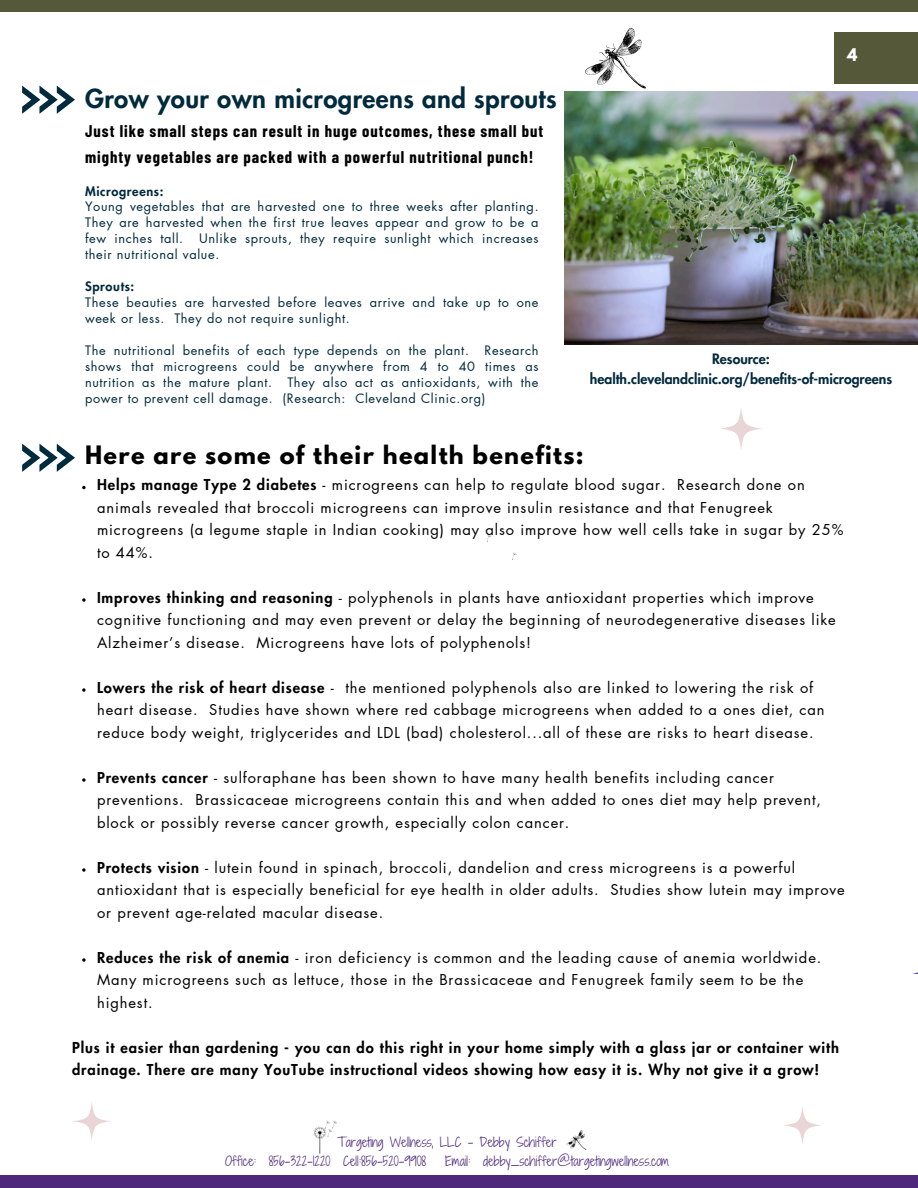
<style>
.page{position:relative;width:918px;height:1188px;background:#fff}
.page>*{position:absolute;margin:0;border:0;box-sizing:border-box;transform-origin:0 0}
.t1{font:800 25.65px "Futura LT Pro";letter-spacing:.015em;color:#022a3d}
.t2{font:700 22.5px "League Spartan";letter-spacing:.06em;color:#000}
.t3{font:700 16.5px/25.8px "Barlow Condensed";letter-spacing:.06em;color:#000}
.t4{font:700 15.45px "League Spartan";color:#fff}
.t5{font:14.7px/22.5px "Futura LT Pro";letter-spacing:.06em;color:#000}
.t6{font:800 14.7px/22.5px "Futura LT Pro";letter-spacing:.06em;color:#000}
.t7{font:800 13.95px/20.2px "Futura LT Pro";color:#022a3d;text-align:center}
.t8{font:12.75px/15.9px "Futura LT Pro";letter-spacing:.05em;color:#022a3d;text-align:justify}
.t9{font:800 12.75px "Futura LT Pro";letter-spacing:.05em;color:#022a3d}
.t10{font:12.6px/18.9px "Shadows Into Light Two";color:#4d287b}
.s1{font-weight:800}
</style>
<div class="page">
<div style="left:0;top:0;width:918px;height:12px;background:#555839"></div>
<div style="left:0;top:1175px;width:918px;height:13px;background:#4d287b"></div>
<div style="left:834px;top:32px;width:84px;height:52px;background:#555839"></div>
<svg style="left:720px;top:408px;width:42px;height:41px"></svg>
<svg style="left:314px;top:1120px;width:23px;height:34px"></svg>
<svg style="left:566px;top:1130px;width:20px;height:20px"></svg>
<svg style="left:82px;top:486px;width:4px;height:3px"></svg>
<svg style="left:82px;top:598px;width:4px;height:4px"></svg>
<svg style="left:82px;top:688px;width:4px;height:4px"></svg>
<svg style="left:82px;top:778px;width:4px;height:4px"></svg>
<svg style="left:82px;top:868px;width:4px;height:4px"></svg>
<svg style="left:82px;top:958px;width:4px;height:4px"></svg>
<svg style="left:784px;top:1107px;width:37px;height:37px"></svg>
<svg style="left:487px;top:534px;width:4px;height:8px"></svg>
<svg style="left:585px;top:28px;width:61px;height:61px"></svg>
<svg style="left:512px;top:552px;width:5px;height:8px"></svg>
<svg style="left:73px;top:1102px;width:38px;height:38px"></svg>
<img style="left:564px;top:92px;width:354px;height:253px">
<svg style="left:22px;top:86px;width:53px;height:28px"></svg>
<svg style="left:22px;top:444px;width:53px;height:28px"></svg>
<p class="t1" style="left:85px;top:86px;width:473px">Grow your own microgreens and sprouts</p>
<h6 class="t3" style="left:85px;top:117px;width:460px">Just like small steps can result in huge outcomes, these small but mighty vegetables are packed with a powerful nutritional punch!</h6>
<p class="t9" style="left:85px;top:185px;width:80px">Microgreens:</p>
<h2 class="t8" style="left:85px;top:199px;width:455px">Young vegetables that are harvested one to three weeks after planting.<br>They are harvested when the first true leaves appear and grow to be a few inches tall.</h2>
<h2 class="t8" style="left:85px;top:231px;width:455px;text-indent:114px">Unlike sprouts, they require sunlight which increases their nutritional value.</h2>
<p class="t9" style="left:85px;top:281px;width:51px">Sprouts:</p>
<p class="t8" style="left:85px;top:295px;width:455px">These beauties are harvested before leaves arrive and take up to one week or less. They do not require sunlight.</p>
<h4 class="t8" style="left:85px;top:343px;width:455px">The nutritional benefits of each type depends on the plant. Research shows that microgreens could be anywhere from 4 to 40 times as nutrition as the mature plant. They also act as antioxidants, with the power to prevent cell damage. (Research: Cleveland Clinic.org)</h4>
<p class="t4" style="left:847px;top:47px;width:12px">4</p>
<p class="t7" style="left:590px;top:349px;width:304px">Resource: health.clevelandclinic.org/benefits-of-microgreens</p>
<p class="t2" style="left:85px;top:444px;width:500px">Here are some of their health benefits:</p>
<p class="t5" style="left:97px;top:474px;width:748px"><span class="s1">Helps manage Type 2 diabetes</span> - microgreens can help to regulate blood sugar. Research done on animals revealed that broccoli microgreens can improve insulin resistance and that Fenugreek microgreens (a legume staple in Indian cooking) may also improve how well cells take in sugar by 25% to 44%.</p>
<p class="t5" style="left:97px;top:587px;width:740px"><span class="s1">Improves thinking and reasoning</span> - polyphenols in plants have antioxidant properties which improve cognitive functioning and may even prevent or delay the beginning of neurodegenerative diseases like<br>Alzheimer’s disease. Microgreens have lots of polyphenols!</p>
<p class="t5" style="left:97px;top:677px;width:729px"><span class="s1">Lowers the risk of heart disease</span> - the mentioned polyphenols also are linked to lowering the risk of heart disease. Studies have shown where red cabbage microgreens when added to a ones diet, can reduce body weight, triglycerides and LDL (bad) cholesterol...all of these are risks to heart disease.</p>
<p class="t5" style="left:97px;top:767px;width:725px"><span class="s1">Prevents cancer</span> - sulforaphane has been shown to have many health benefits including cancer preventions. Brassicaceae microgreens contain this and when added to ones diet may help prevent, block or possibly reverse cancer growth, especially colon cancer.</p>
<h5 class="t5" style="left:97px;top:857px;width:749px"><span class="s1">Protects vision</span> - lutein found in spinach, broccoli, dandelion and cress microgreens is a powerful antioxidant that is especially beneficial for eye health in older adults. Studies show lutein may improve or prevent age-related macular disease.</h5>
<p class="t5" style="left:97px;top:947px;width:726px"><span class="s1">Reduces the risk of anemia</span> - iron deficiency is common and the leading cause of anemia worldwide.<br>Many microgreens such as lettuce, those in the Brassicaceae and Fenugreek family seem to be the highest.</p>
<p class="t6" style="left:72px;top:1037px;width:769px">Plus it easier than gardening - you can do this right in your home simply with a glass jar or container with drainage. There are many YouTube instructional videos showing how easy it is. Why not give it a grow!</p>
<p class="t10" style="left:225px;top:1133px;width:333px;text-indent:112px">Targeting Wellness, LLC - Debby Schiffer<br>Office: 856-322-1220 Cell:856-520-9908</p>
<p class="t10" style="left:445px;top:1152px;width:225px">Email: debby_schiffer@targetingwellness.com</p>
</div>
